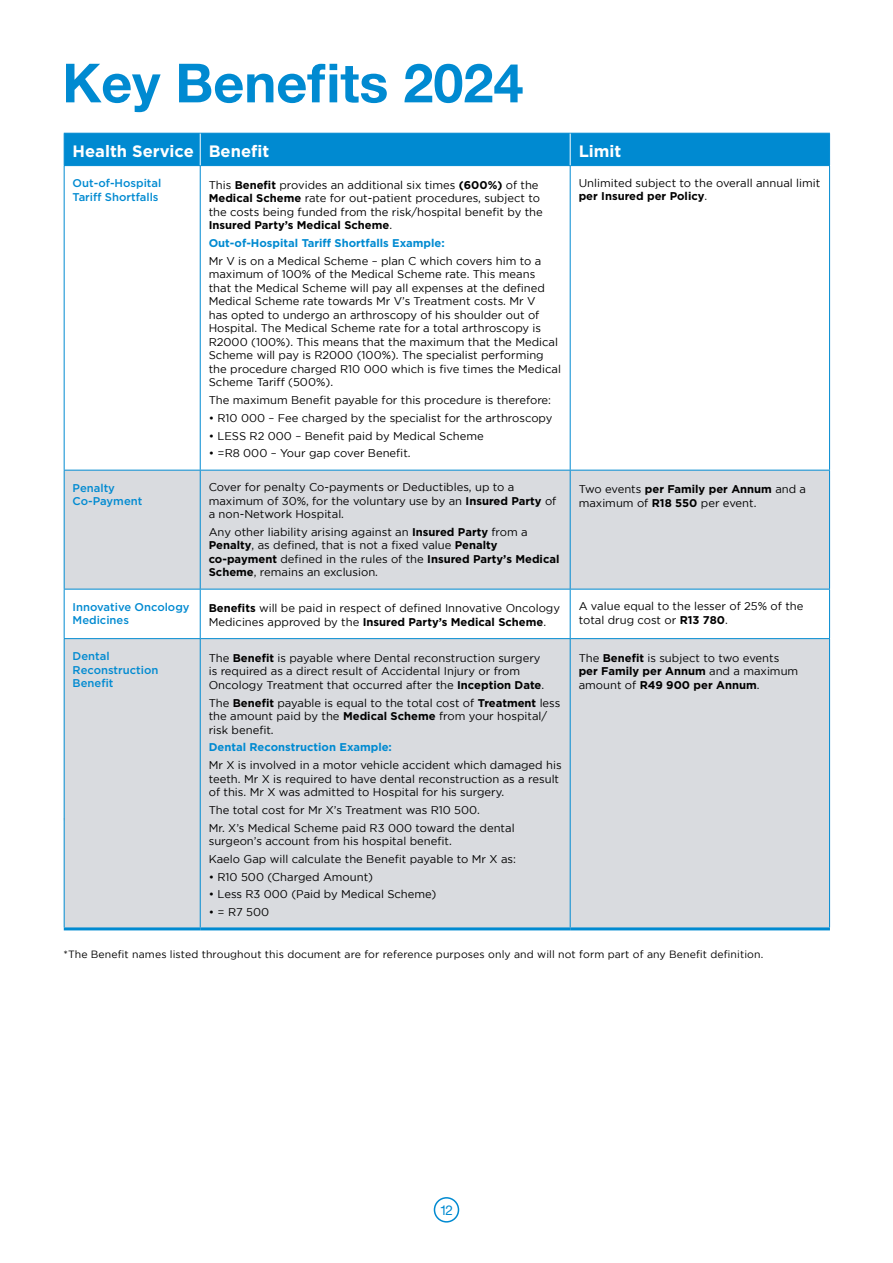
<style>
.page{position:relative;width:893px;height:1263px;background:#fff}
.page>*{position:absolute;margin:0;border:0;box-sizing:border-box;transform-origin:0 0}
.t1{font:700 54px "Helvetica Neue LT Std";color:#008ad1}
.t2{font:700 16.5px "Gotham";color:#fff}
.t3{font:13.5px "Helvetica Neue LT Std";color:#008ad1}
.t4{font:11.25px/13.5px "Gotham";color:#000}
.t5{font:500 11.25px/13.5px "Gotham";color:#008ad1}
.t6{font:700 11.25px "Gotham";color:#008ad1}
.t7{font:10.5px "Gotham";letter-spacing:.01em;color:#000}
.s1{font-weight:700}
</style>
<div class="page">
<div style="left:434px;top:1197px;width:25px;height:25px;border:2px solid #008ad1;border-radius:50%"></div>
<div style="left:65px;top:134px;width:764px;height:31px;background:#008ad1"></div>
<svg style="left:65px;top:471px;width:764px;height:456px;fill:#d9dbdf"></svg>
<hr style="left:64px;top:133px;width:136px;height:1px;background:#008ad1">
<hr style="left:200px;top:133px;width:370px;height:1px;background:#008ad1">
<hr style="left:570px;top:133px;width:260px;height:1px;background:#008ad1">
<hr style="left:64px;top:927px;width:136px;height:3px;background:#008ad1">
<hr style="left:200px;top:927px;width:370px;height:3px;background:#008ad1">
<hr style="left:570px;top:927px;width:260px;height:3px;background:#008ad1">
<hr style="left:64px;top:165px;width:136px;height:1px;background:#008ad1">
<hr style="left:64px;top:166px;width:1px;height:304px;background:#008ad1">
<hr style="left:200px;top:165px;width:370px;height:1px;background:#008ad1">
<hr style="left:200px;top:166px;width:1px;height:304px;background:#008ad1">
<hr style="left:570px;top:165px;width:260px;height:1px;background:#008ad1">
<hr style="left:570px;top:166px;width:1px;height:304px;background:#008ad1">
<hr style="left:64px;top:470px;width:136px;height:1px;background:#008ad1">
<hr style="left:64px;top:470px;width:1px;height:119px;background:#008ad1">
<hr style="left:200px;top:470px;width:370px;height:1px;background:#008ad1">
<hr style="left:200px;top:470px;width:1px;height:119px;background:#008ad1">
<hr style="left:570px;top:470px;width:260px;height:1px;background:#008ad1">
<hr style="left:570px;top:470px;width:1px;height:119px;background:#008ad1">
<hr style="left:64px;top:589px;width:136px;height:1px;background:#008ad1">
<hr style="left:64px;top:589px;width:1px;height:49px;background:#008ad1">
<hr style="left:200px;top:589px;width:370px;height:1px;background:#008ad1">
<hr style="left:200px;top:589px;width:1px;height:49px;background:#008ad1">
<hr style="left:570px;top:589px;width:260px;height:1px;background:#008ad1">
<hr style="left:570px;top:589px;width:1px;height:49px;background:#008ad1">
<hr style="left:64px;top:638px;width:136px;height:1px;background:#008ad1">
<hr style="left:200px;top:638px;width:370px;height:1px;background:#008ad1">
<hr style="left:570px;top:638px;width:260px;height:1px;background:#008ad1">
<hr style="left:64px;top:134px;width:1px;height:31px;background:#008ad1">
<hr style="left:200px;top:134px;width:1px;height:31px;background:#fff">
<hr style="left:570px;top:134px;width:1px;height:31px;background:#fff">
<hr style="left:64px;top:639px;width:1px;height:288px;background:#008ad1">
<hr style="left:200px;top:639px;width:1px;height:288px;background:#008ad1">
<hr style="left:570px;top:639px;width:1px;height:288px;background:#008ad1">
<hr style="left:829px;top:134px;width:1px;height:31px;background:#008ad1">
<hr style="left:829px;top:166px;width:1px;height:304px;background:#008ad1">
<hr style="left:829px;top:470px;width:1px;height:119px;background:#008ad1">
<hr style="left:829px;top:589px;width:1px;height:49px;background:#008ad1">
<hr style="left:829px;top:639px;width:1px;height:288px;background:#008ad1">
<h1 class="t1" style="left:62px;top:50px;width:463px">Key Benefits 2024</h1>
<h2 class="t2" style="left:73px;top:142px;width:198px">Health Service Benefit</h2>
<h2 class="t2" style="left:579px;top:142px;width:44px">Limit</h2>
<p class="t5" style="left:73px;top:176px;width:90px">Out-of-Hospital<br>Tariff Shortfalls</p>
<p class="t4" style="left:209px;top:178px;width:336px">This <span class="s1">Benefit</span> provides an additional six times <span class="s1">(600%)</span> of the <span class="s1">Medical Scheme</span> rate for out-patient procedures, subject to the costs being funded from the risk/hospital benefit by the <span class="s1">Insured Party’s Medical Scheme</span>.</p>
<p class="t6" style="left:209px;top:237px;width:237px">Out-of-Hospital Tariff Shortfalls Example:</p>
<p class="t4" style="left:209px;top:254px;width:354px">Mr V is on a Medical Scheme – plan C which covers him to a maximum of 100% of the Medical Scheme rate. This means<br>that the Medical Scheme will pay all expenses at the defined Medical Scheme rate towards Mr V’s Treatment costs. Mr V<br>has opted to undergo an arthroscopy of his shoulder out of Hospital. The Medical Scheme rate for a total arthroscopy is R2000 (100%). This means that the maximum that the Medical Scheme will pay is R2000 (100%). The specialist performing the procedure charged R10 000 which is five times the Medical Scheme Tariff (500%).</p>
<p class="t4" style="left:209px;top:393px;width:344px">The maximum Benefit payable for this procedure is therefore:</p>
<p class="t4" style="left:209px;top:411px;width:345px">• R10 000 – Fee charged by the specialist for the arthroscopy</p>
<p class="t4" style="left:209px;top:429px;width:277px">• LESS R2 000 – Benefit paid by Medical Scheme</p>
<p class="t4" style="left:209px;top:446px;width:203px">• =R8 000 – Your gap cover Benefit.</p>
<p class="t4" style="left:579px;top:176px;width:243px">Unlimited subject to the overall annual limit <span class="s1">per Insured per Policy</span>.</p>
<p class="t5" style="left:73px;top:481px;width:71px">Penalty<br>Co-Payment</p>
<p class="t4" style="left:209px;top:480px;width:349px">Cover for penalty Co-payments or Deductibles, up to a maximum of 30%, for the voluntary use by an <span class="s1">Insured Party</span> of a non-Network Hospital.</p>
<p class="t4" style="left:209px;top:525px;width:352px">Any other liability arising against an <span class="s1">Insured Party</span> from a <span class="s1">Penalty</span>, as defined, that is not a fixed value <span class="s1">Penalty co-payment</span> defined in the rules of the <span class="s1">Insured Party’s Medical Scheme</span>, remains an exclusion.</p>
<p class="t4" style="left:579px;top:482px;width:229px">Two events <span class="s1">per Family per Annum</span> and a maximum of <span class="s1">R18 550</span> per event.</p>
<p class="t5" style="left:73px;top:600px;width:118px">Innovative Oncology<br>Medicines</p>
<p class="t4" style="left:209px;top:601px;width:353px"><span class="s1">Benefits</span> will be paid in respect of defined Innovative Oncology<br>Medicines approved by the <span class="s1">Insured Party’s Medical Scheme</span>.</p>
<p class="t4" style="left:579px;top:599px;width:226px">A value equal to the lesser of 25% of the total drug cost or <span class="s1">R13 780</span>.</p>
<p class="t5" style="left:73px;top:649px;width:87px">Dental<br>Reconstruction<br>Benefit</p>
<p class="t4" style="left:209px;top:651px;width:337px">The <span class="s1">Benefit</span> is payable where Dental reconstruction surgery is required as a direct result of Accidental Injury or from<br>Oncology Treatment that occurred after the <span class="s1">Inception Date</span>.</p>
<p class="t4" style="left:209px;top:696px;width:353px">The <span class="s1">Benefit</span> payable is equal to the total cost of <span class="s1">Treatment</span> less the amount paid by the <span class="s1">Medical Scheme</span> from your hospital/ risk benefit.</p>
<p class="t6" style="left:209px;top:741px;width:185px">Dental Reconstruction Example:</p>
<p class="t4" style="left:209px;top:758px;width:354px">Mr X is involved in a motor vehicle accident which damaged his teeth. Mr X is required to have dental reconstruction as a result of this. Mr X was admitted to Hospital for his surgery.</p>
<p class="t4" style="left:209px;top:801px;width:307px;line-height:17.7px">The total cost for Mr X’s Treatment was R10 500.<br>Mr. X’s Medical Scheme paid R3 000 toward the dental</p>
<p class="t4" style="left:209px;top:832px;width:309px;line-height:17.7px">surgeon’s account from his hospital benefit.<br>Kaelo Gap will calculate the Benefit payable to Mr X as:</p>
<p class="t4" style="left:209px;top:870px;width:166px">• R10 500 (Charged Amount)</p>
<p class="t4" style="left:209px;top:887px;width:229px">• Less R3 000 (Paid by Medical Scheme)</p>
<p class="t4" style="left:209px;top:905px;width:62px">• = R7 500</p>
<p class="t4" style="left:579px;top:651px;width:221px">The <span class="s1">Benefit</span> is subject to two events <span class="s1">per Family per Annum</span> and a maximum amount of <span class="s1">R49 900 per Annum</span>.</p>
<p class="t7" style="left:63px;top:949px;width:701px">*The Benefit names listed throughout this document are for reference purposes only and will not form part of any Benefit definition.</p>
<p class="t3" style="left:440px;top:1202px;width:15px">12</p>
</div>
